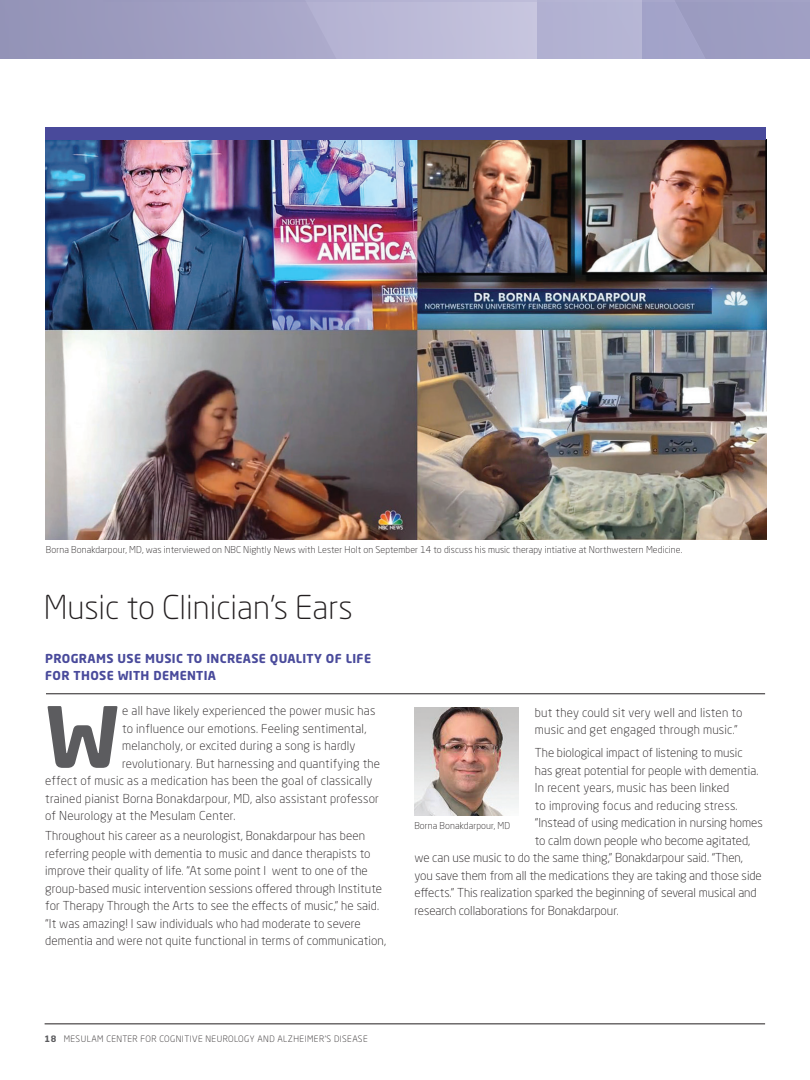
<style>
.page{position:relative;width:810px;height:1080px;background:#fff}
.page>*{position:absolute;margin:0;border:0;box-sizing:border-box;transform-origin:0 0}
.t1{font:700 82.88px "Neo Sans Pro";color:#5c5c5f}
.t2{font:300 32.5px "Neo Sans Pro";color:#231f20}
.t3{font:300 12.25px/17.5px "Neo Sans Pro";letter-spacing:.01em;color:#231f20}
.t4{font:700 12.25px/17.5px "Neo Sans Pro";letter-spacing:.03em;color:#494a9b}
.t5{font:300 9.38px "Neo Sans Pro";letter-spacing:.01em;color:#231f20}
.t6{font:300 8.75px "Neo Sans Pro";letter-spacing:.05em;color:#231f20}
.s1{font-weight:700;color:#5c5c5f}
</style>
<div class="page">
<hr style="left:45px;top:1024px;width:720px;height:1px;background:#231f20">
<img style="left:46px;top:139px;width:720px;height:401px">
<div style="left:45px;top:127px;width:720px;height:12px;background:#494a9b"></div>
<hr style="left:46px;top:694px;width:719px;height:1px;background:#231f20">
<svg style="left:0;top:0;width:810px;height:59px"></svg>
<img style="left:414px;top:707px;width:104px;height:108px">
<p class="t5" style="left:46px;top:544px;width:638px">Borna Bonakdarpour, MD, was interviewed on NBC Nightly News with Lester Holt on September 14 to discuss his music therapy intiative at Northwestern Medicine.</p>
<h2 class="t2" style="left:44px;top:587px;width:311px">Music to Clinician’s Ears</h2>
<p class="t4" style="left:45px;top:649px;width:327px">PROGRAMS USE MUSIC TO INCREASE QUALITY OF LIFE<br>FOR THOSE WITH DEMENTIA</p>
<h1 class="t1" style="left:45px;top:684px;width:75px">W</h1>
<p class="t3" style="left:122px;top:702px;width:255px">e all have likely experienced the power music has</p>
<p class="t3" style="left:122px;top:719px;width:246px">to influence our emotions. Feeling sentimental,</p>
<p class="t3" style="left:122px;top:737px;width:235px">melancholy, or excited during a song is hardly</p>
<p class="t3" style="left:122px;top:754px;width:260px">revolutionary. But harnessing and quantifying the</p>
<p class="t3" style="left:45px;top:772px;width:329px">effect of music as a medication has been the goal of classically</p>
<p class="t3" style="left:45px;top:789px;width:335px">trained pianist Borna Bonakdarpour, MD, also assistant professor</p>
<p class="t3" style="left:45px;top:807px;width:192px">of Neurology at the Mesulam Center.</p>
<p class="t3" style="left:45px;top:827px;width:342px">Throughout his career as a neurologist, Bonakdarpour has been referring people with dementia to music and dance therapists to improve their quality of life. “At some point I went to one of the group-based music intervention sessions offered through Institute for Therapy Through the Arts to see the effects of music,” he said. “It was amazing! I saw individuals who had moderate to severe dementia and were not quite functional in terms of communication,</p>
<p class="t3" style="left:535px;top:703px;width:209px">but they could sit very well and listen to music and get engaged through music.”</p>
<p class="t3" style="left:535px;top:744px;width:209px">The biological impact of listening to music</p>
<p class="t3" style="left:535px;top:762px;width:225px">has great potential for people with dementia.</p>
<p class="t3" style="left:535px;top:779px;width:196px">In recent years, music has been linked</p>
<p class="t3" style="left:535px;top:797px;width:204px">to improving focus and reducing stress.</p>
<p class="t3" style="left:535px;top:814px;width:229px">“Instead of using medication in nursing homes</p>
<p class="t3" style="left:535px;top:832px;width:217px">to calm down people who become agitated,</p>
<p class="t3" style="left:414px;top:849px;width:330px">we can use music to do the same thing,” Bonakdarpour said. “Then,</p>
<p class="t3" style="left:414px;top:867px;width:349px">you save them from all the medications they are taking and those side</p>
<p class="t3" style="left:414px;top:884px;width:344px">effects.” This realization sparked the beginning of several musical and</p>
<p class="t3" style="left:414px;top:902px;width:206px">research collaborations for Bonakdarpour.</p>
<p class="t5" style="left:414px;top:820px;width:97px">Borna Bonakdarpour, MD</p>
<p class="t6" style="left:45px;top:1034px;width:325px"><span class="s1">18</span> MESULAM CENTER FOR COGNITIVE NEUROLOGY AND ALZHEIMER’S DISEASE</p>
</div>
